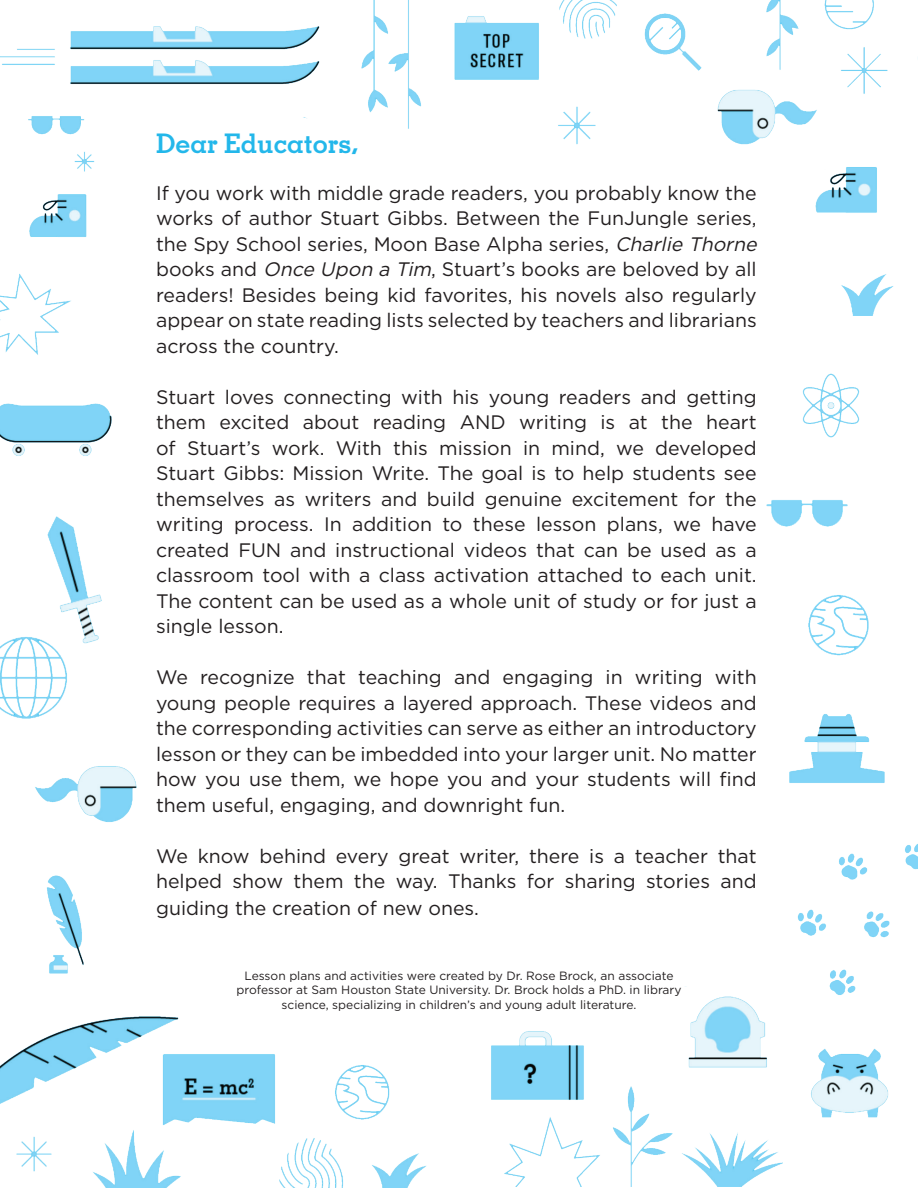
<style>
.page{position:relative;width:918px;height:1188px;background:#fff}
.page>*{position:absolute;margin:0;border:0;box-sizing:border-box;transform-origin:0 0}
.t1{font:700 27px "Memphis LT Std";color:#23b7ea}
.t2{font:19.5px/25.5px "Gotham";color:#231f20;text-align:justify}
.t3{font:12px/14.4px "Gotham";color:#231f20;text-align:center}
.s1{font-style:italic}
</style>
<div class="page">
<img style="left:35px;top:766px;width:102px;height:56px">
<img style="left:808px;top:595px;width:61px;height:61px">
<img style="left:685px;top:986px;width:70px;height:25px">
<img style="left:491px;top:1011px;width:292px;height:176px">
<img style="left:797px;top:844px;width:121px;height:151px">
<img style="left:0;top:403px;width:112px;height:53px">
<img style="left:789px;top:714px;width:96px;height:69px">
<img style="left:0;top:1016px;width:426px;height:172px">
<img style="left:802px;top:374px;width:58px;height:64px">
<img style="left:766px;top:500px;width:82px;height:27px">
<img style="left:811px;top:1048px;width:78px;height:70px">
<img style="left:47px;top:875px;width:37px;height:99px">
<img style="left:0;top:0;width:894px;height:374px">
<img style="left:0;top:516px;width:102px;height:203px">
<h1 class="t1" style="left:156px;top:127px;width:204px">Dear Educators,</h1>
<p class="t2" style="left:156px;top:180px;width:607px;text-align:left">If you work with middle grade readers, you probably know the works of author Stuart Gibbs. Between the FunJungle series, the Spy School series, Moon Base Alpha series, <span class="s1">Charlie Thorne </span>books and <span class="s1">Once Upon a Tim</span>, Stuart’s books are beloved by all readers! Besides being kid favorites, his novels also regularly appear on state reading lists selected by teachers and librarians across the country.</p>
<p class="t2" style="left:156px;top:384px;width:602px">Stuart loves connecting with his young readers and getting them excited about reading AND writing is at the heart of Stuart’s work. With this mission in mind, we developed Stuart Gibbs: Mission Write. The goal is to help students see themselves as writers and build genuine excitement for the writing process. In addition to these lesson plans, we have created FUN and instructional videos that can be used as a classroom tool with a class activation attached to each unit.<br>The content can be used as a whole unit of study or for just a single lesson.</p>
<p class="t2" style="left:156px;top:664px;width:602px">We recognize that teaching and engaging in writing with young people requires a layered approach. These videos and the corresponding activities can serve as either an introductory lesson or they can be imbedded into your larger unit. No matter how you use them, we hope you and your students will find them useful, engaging, and downright fun.</p>
<p class="t2" style="left:156px;top:843px;width:602px;line-height:26.2px">We know behind every great writer, there is a teacher that helped show them the way. Thanks for sharing stories and guiding the creation of new ones.</p>
<p class="t3" style="left:236px;top:968px;width:447px">Lesson plans and activities were created by Dr. Rose Brock, an associate professor at Sam Houston State University. Dr. Brock holds a PhD. in library science, specializing in children’s and young adult literature.</p>
</div>
